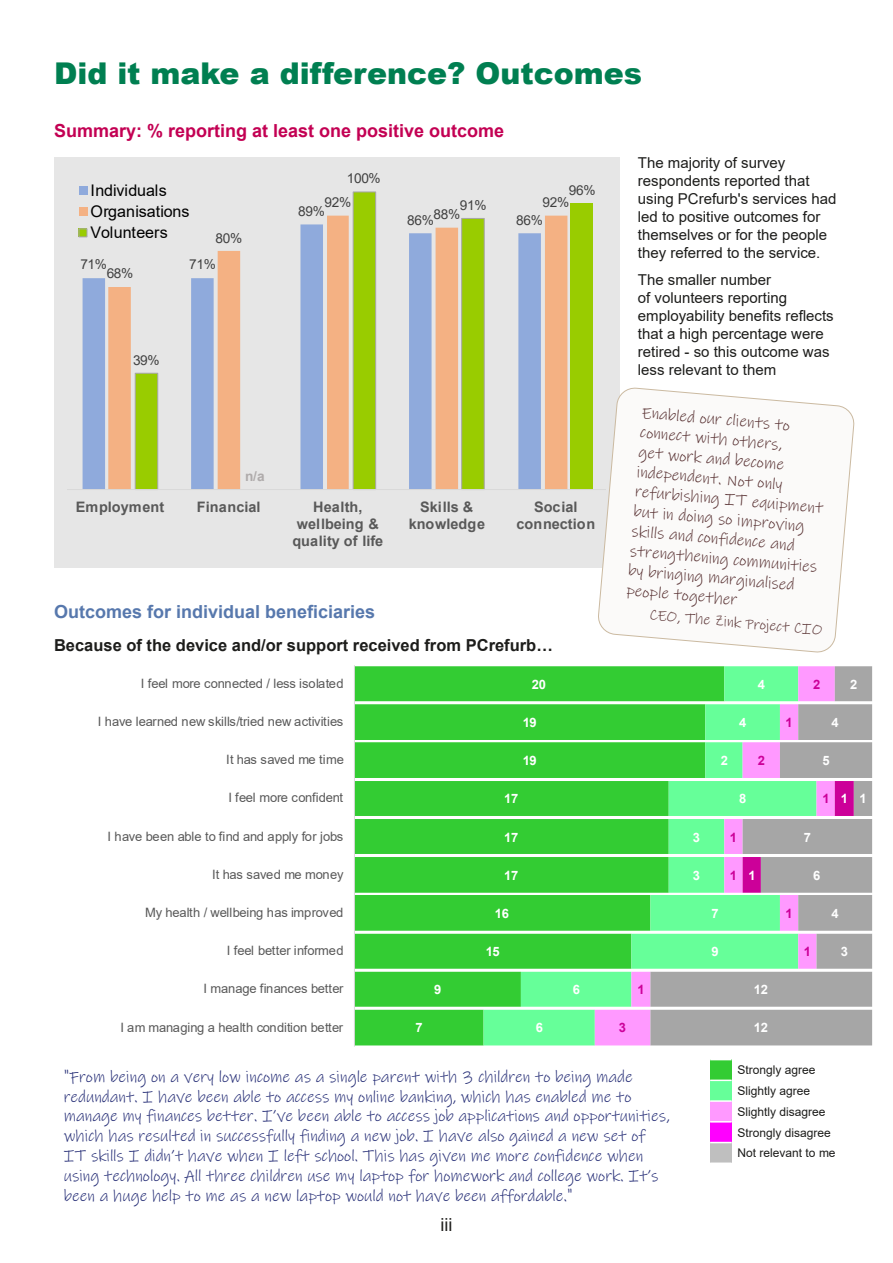
<style>
.page{position:relative;width:893px;height:1263px;background:#fff}
.page>*{position:absolute;margin:0;border:0;box-sizing:border-box;transform-origin:0 0}
.t1{font:900 30px "Arial";color:#007f51}
.t2{font:700 18px "Arial";color:#c30053}
.t3{font:700 18px "Arial";color:#5778ad}
.t4{font:18px "Arial";color:#1d1d1b}
.t5{font:16.5px/19.8px "Ink Free";color:#272f77}
.t6{font:16.5px/19.8px "Ink Free";color:#5c3637}
.t7{font:700 16.5px "Arial";color:#1d1d1b}
.t8{font:16.05px/21px "Arial";letter-spacing:-.005em;color:#000}
.t9{font:15px/18px "Arial";color:#1d1d1b}
.t10{font:15px "Ink Free";color:#5c3637}
.t11{font:700 14.4px/17px "Arial";color:#595959;text-align:center}
.t12{font:13.65px "Arial";letter-spacing:-.025em;color:#404040}
.t13{font:700 13.65px "Arial";color:#afabab}
.t14{font:12.9px "Arial";letter-spacing:-.025em;color:#595959}
.t15{font:700 12.9px "Arial";letter-spacing:-.025em;color:#fff}
.t16{font:700 12.9px "Arial";color:#c09}
.t17{font:12px/20.7px "Arial";color:#1d1d1b}
</style>
<div class="page">
<div style="left:54px;top:157px;width:565px;height:410px;background:#e6e6e6"></div>
<svg style="left:83px;top:228px;width:22px;height:261px;fill:#8faadc"></svg>
<svg style="left:108px;top:216px;width:459px;height:273px"></svg>
<div style="left:571px;top:204px;width:22px;height:286px;background:#9c0"></div>
<svg style="left:135px;top:192px;width:350px;height:297px"></svg>
<hr style="left:68px;top:489px;width:538px;height:1px;background:#d9d9d9">
<div style="left:79px;top:187px;width:8px;height:8px;background:#8faadc"></div>
<div style="left:79px;top:208px;width:8px;height:8px;background:#f4b183"></div>
<div style="left:79px;top:229px;width:8px;height:8px;background:#9c0"></div>
<svg style="left:355px;top:666px;width:129px;height:379px;background:#41cf41"></svg>
<svg style="left:484px;top:666px;width:111px;height:379px;background:#48d750"></svg>
<svg style="left:595px;top:666px;width:55px;height:379px;background:#5dce62"></svg>
<svg style="left:650px;top:666px;width:222px;height:379px;background:#94c7a3"></svg>
<hr style="left:354px;top:665px;width:1px;height:381px;background:#d9d9d9">
<svg style="left:597px;top:387px;width:258px;height:266px"></svg>
<div style="left:710px;top:1059px;width:22px;height:21px;background:#3c3"></div>
<div style="left:710px;top:1080px;width:22px;height:21px;background:#6f9"></div>
<div style="left:710px;top:1101px;width:22px;height:21px;background:#f9f"></div>
<div style="left:710px;top:1122px;width:22px;height:20px;background:#f0f"></div>
<div style="left:710px;top:1142px;width:22px;height:21px;background:#bfbfbf"></div>
<svg style="left:710px;top:1059px;width:22px;height:1px"></svg>
<hr style="left:710px;top:1079px;width:22px;height:2px;background:#fff">
<hr style="left:710px;top:1100px;width:22px;height:2px;background:#fff">
<svg style="left:710px;top:1121px;width:22px;height:1px"></svg>
<svg style="left:710px;top:1142px;width:22px;height:1px"></svg>
<hr style="left:710px;top:1162px;width:22px;height:2px;background:#fff">
<h1 class="t1" style="left:54px;top:51px;width:590px">Did it make a difference? Outcomes</h1>
<p class="t2" style="left:54px;top:118px;width:452px">Summary: % reporting at least one positive outcome</p>
<p class="t8" style="left:91px;top:179px;width:100px">Individuals<br>Organisations<br>Volunteers</p>
<p class="t12" style="left:216px;top:228px;width:28px">80%</p>
<p class="t12" style="left:80px;top:255px;width:28px">71%</p>
<p class="t12" style="left:189px;top:255px;width:28px">71%</p>
<p class="t12" style="left:107px;top:264px;width:28px">68%</p>
<p class="t12" style="left:133px;top:351px;width:28px">39%</p>
<p class="t12" style="left:347px;top:169px;width:35px">100%</p>
<p class="t12" style="left:325px;top:193px;width:28px">92%</p>
<p class="t12" style="left:298px;top:202px;width:28px">89%</p>
<p class="t12" style="left:569px;top:181px;width:28px">96%</p>
<p class="t12" style="left:542px;top:193px;width:28px">92%</p>
<p class="t12" style="left:460px;top:196px;width:28px">91%</p>
<p class="t12" style="left:434px;top:205px;width:28px">88%</p>
<p class="t12" style="left:407px;top:211px;width:28px">86%</p>
<p class="t12" style="left:516px;top:211px;width:28px">86%</p>
<p class="t13" style="left:245px;top:467px;width:21px">n/a</p>
<p class="t11" style="left:76px;top:499px;width:90px">Employment</p>
<p class="t11" style="left:197px;top:499px;width:65px">Financial</p>
<p class="t11" style="left:292px;top:499px;width:92px">Health, wellbeing &amp; quality of life</p>
<p class="t11" style="left:409px;top:499px;width:78px">Skills &amp; knowledge</p>
<p class="t11" style="left:516px;top:499px;width:80px">Social connection</p>
<p class="t3" style="left:54px;top:599px;width:323px">Outcomes for individual beneficiaries</p>
<p class="t7" style="left:54px;top:633px;width:500px">Because of the device and/or support received from PCrefurb…</p>
<p class="t14" style="left:141px;top:674px;width:204px">I feel more connected / less isolated</p>
<p class="t15" style="left:532px;top:675px;width:16px">20</p>
<p class="t14" style="left:98px;top:713px;width:247px">I have learned new skills/tried new activities</p>
<p class="t15" style="left:523px;top:713px;width:16px">19</p>
<p class="t14" style="left:226px;top:751px;width:119px">It has saved me time</p>
<p class="t15" style="left:523px;top:751px;width:16px">19</p>
<p class="t14" style="left:228px;top:789px;width:116px">I feel more confident</p>
<p class="t15" style="left:504px;top:790px;width:16px">17</p>
<p class="t14" style="left:108px;top:827px;width:237px">I have been able to find and apply for jobs</p>
<p class="t15" style="left:504px;top:828px;width:16px">17</p>
<p class="t14" style="left:212px;top:865px;width:133px">It has saved me money</p>
<p class="t15" style="left:504px;top:866px;width:16px">17</p>
<p class="t14" style="left:145px;top:903px;width:200px">My health / wellbeing has improved</p>
<p class="t15" style="left:495px;top:904px;width:16px">16</p>
<p class="t14" style="left:227px;top:942px;width:118px">I feel better informed</p>
<p class="t15" style="left:486px;top:942px;width:16px">15</p>
<p class="t14" style="left:204px;top:980px;width:141px">I manage finances better</p>
<p class="t15" style="left:434px;top:981px;width:9px">9</p>
<p class="t15" style="left:573px;top:981px;width:9px">6</p>
<p class="t14" style="left:120px;top:1018px;width:224px">I am managing a health condition better</p>
<p class="t15" style="left:416px;top:1019px;width:9px">7</p>
<p class="t15" style="left:536px;top:1019px;width:9px">6</p>
<p class="t9" style="left:638px;top:154px;width:200px">The majority of survey respondents reported that using PCrefurb's services had led to positive outcomes for themselves or for the people they referred to the service.</p>
<p class="t9" style="left:638px;top:270px;width:197px">The smaller number<br>of volunteers reporting employability benefits reflects that a high percentage were retired - so this outcome was less relevant to them</p>
<p class="t6" style="left:643px;top:402px;width:190px;rotate:5deg">Enabled our clients to connect with others,<br>get work and become independent. Not only refurbishing IT equipment but in doing so improving skills and confidence and strengthening communities by bringing marginalised people together</p>
<p class="t10" style="left:650px;top:605px;width:175px;rotate:5deg">CEO, The Zink Project CIO</p>
<p class="t15" style="left:721px;top:751px;width:9px">2</p>
<p class="t15" style="left:739px;top:713px;width:9px">4</p>
<p class="t15" style="left:758px;top:675px;width:9px">4</p>
<p class="t16" style="left:758px;top:751px;width:9px">2</p>
<p class="t16" style="left:785px;top:713px;width:9px">1</p>
<p class="t16" style="left:813px;top:675px;width:9px">2</p>
<p class="t15" style="left:832px;top:713px;width:9px">4</p>
<p class="t15" style="left:822px;top:751px;width:9px">5</p>
<p class="t15" style="left:850px;top:675px;width:9px">2</p>
<p class="t16" style="left:619px;top:1019px;width:9px">3</p>
<p class="t16" style="left:637px;top:981px;width:9px">1</p>
<p class="t15" style="left:693px;top:828px;width:9px">3</p>
<p class="t15" style="left:693px;top:866px;width:9px">3</p>
<p class="t15" style="left:711px;top:904px;width:9px">7</p>
<p class="t15" style="left:711px;top:942px;width:9px">9</p>
<p class="t15" style="left:739px;top:790px;width:9px">8</p>
<p class="t16" style="left:730px;top:828px;width:9px">1</p>
<p class="t16" style="left:730px;top:866px;width:9px">1</p>
<p class="t15" style="left:748px;top:866px;width:9px">1</p>
<p class="t15" style="left:754px;top:981px;width:16px">12</p>
<p class="t15" style="left:754px;top:1019px;width:16px">12</p>
<p class="t16" style="left:785px;top:904px;width:9px">1</p>
<p class="t15" style="left:804px;top:828px;width:9px">7</p>
<p class="t16" style="left:822px;top:790px;width:9px">1</p>
<p class="t15" style="left:813px;top:866px;width:9px">6</p>
<p class="t15" style="left:841px;top:790px;width:9px">1</p>
<p class="t16" style="left:804px;top:942px;width:9px">1</p>
<p class="t15" style="left:832px;top:904px;width:9px">4</p>
<p class="t15" style="left:841px;top:942px;width:9px">3</p>
<p class="t15" style="left:859px;top:790px;width:9px">1</p>
<p class="t5" style="left:64px;top:1067px;width:607px">"From being on a very low income as a single parent with 3 children to being made redundant. I have been able to access my online banking, which has enabled me to manage my finances better. I’ve been able to access job applications and opportunities, which has resulted in successfully finding a new job. I have also gained a new set of IT skills I didn’t have when I left school. This has given me more confidence when using technology. All three children use my laptop for homework and college work. It’s been a huge help to me as a new laptop would not have been affordable."</p>
<p class="t4" style="left:440px;top:1212px;width:13px">iii</p>
<p class="t17" style="left:738px;top:1060px;width:100px">Strongly agree<br>Slightly agree<br>Slightly disagree<br>Strongly disagree<br>Not relevant to me</p>
</div>
